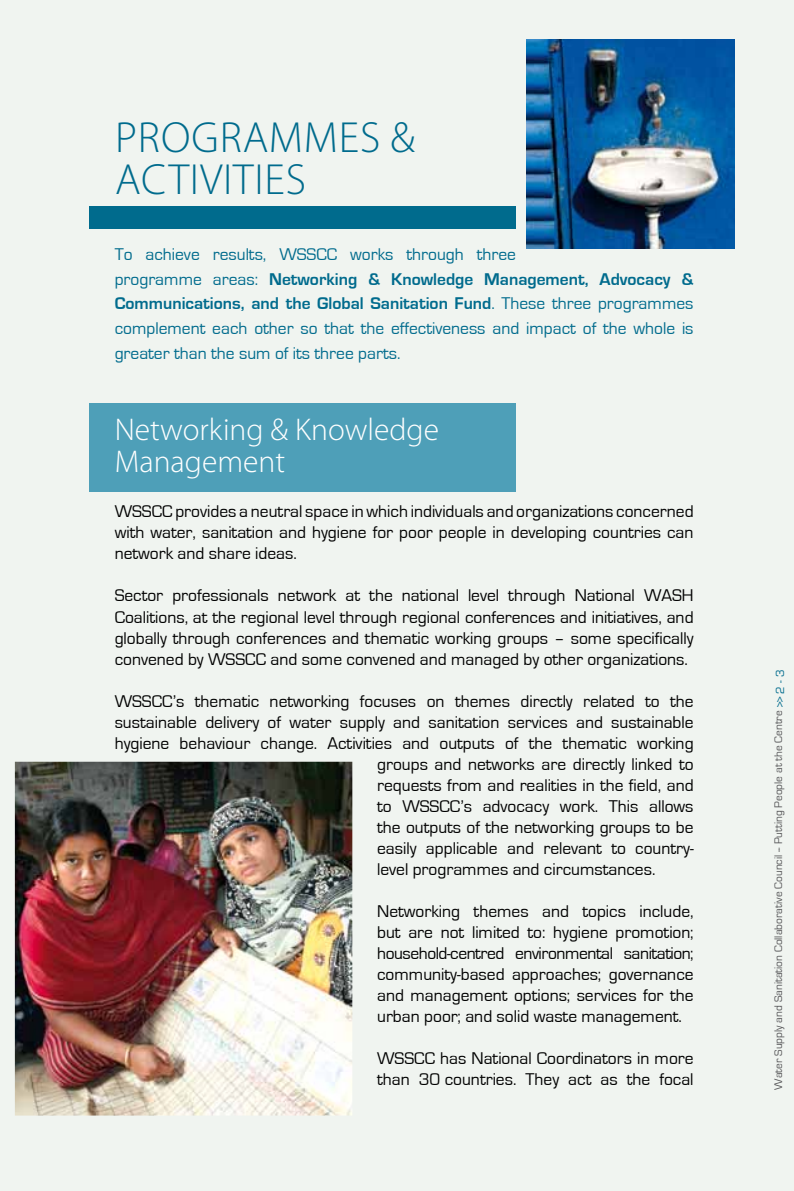
<style>
.page{position:relative;width:794px;height:1191px;background:#f0f4f0}
.page>*{position:absolute;margin:0;border:0;box-sizing:border-box;transform-origin:0 0}
.t1{font:300 43.75px/42px "Myriad Pro";letter-spacing:.02em;color:#006b8d}
.t2{font:300 31.5px/31.5px "Myriad Pro";color:#fff}
.t3{font:17.5px/21px "Eurostile";color:#000;text-align:justify}
.t4{font:17.5px/24.5px "Eurostile";color:#006b8d}
.t5{font:11.38px "Eurostile";color:#58585a}
.s1{font-weight:700}
.s2{font-size:12.25px;color:#006b8d}
</style>
<div class="page">
<img style="left:15px;top:761px;width:337px;height:354px">
<div style="left:89px;top:206px;width:427px;height:23px;background:#006b8d"></div>
<img style="left:526px;top:40px;width:208px;height:208px">
<div style="left:89px;top:403px;width:427px;height:88px;background:#4e9fb8"></div>
<h1 class="t1" style="left:115px;top:116px;width:301px">Programm es &amp;<br>Activities</h1>
<p class="t4" style="left:115px;top:243px;width:580px">To achieve results, WSSCC works through three<br>programme areas: <span class="s1">Networking &amp; Knowledge Management, Advocacy &amp; Communications, and the Global Sanitation Fund</span>. These three programmes complement each other so that the effectiveness and impact of the whole is greater than the sum of its three parts.</p>
<h2 class="t2" style="left:115px;top:414px;width:326px">Networking &amp; Knowledge<br>Management</h2>
<p class="t3" style="left:115px;top:501px;width:580px">WSSCC provides a neutral space in which individuals and organizations concerned with water, sanitation and hygiene for poor people in developing countries can network and share ideas.</p>
<p class="t3" style="left:115px;top:585px;width:580px">Sector professionals network at the national level through National WASH Coalitions, at the regional level through regional conferences and initiatives, and globally through conferences and thematic working groups – some specifically convened by WSSCC and some convened and managed by other organizations.</p>
<p class="t3" style="left:115px;top:690px;width:580px">WSSCC’s thematic networking focuses on themes directly related to the</p>
<p class="t3" style="left:115px;top:711px;width:580px">sustainable delivery of water supply and sanitation services and sustainable</p>
<p class="t3" style="left:115px;top:732px;width:580px">hygiene behaviour change. Activities and outputs of the thematic working</p>
<p class="t3" style="left:377px;top:753px;width:318px">groups and networks are directly linked to</p>
<p class="t3" style="left:377px;top:774px;width:318px">requests from and realities in the field, and</p>
<p class="t3" style="left:377px;top:795px;width:318px">to WSSCC’s advocacy work. This allows</p>
<p class="t3" style="left:377px;top:816px;width:318px">the outputs of the networking groups to be</p>
<p class="t3" style="left:377px;top:837px;width:318px">easily applicable and relevant to country-</p>
<p class="t3" style="left:377px;top:858px;width:280px">level programmes and circumstances.</p>
<p class="t3" style="left:377px;top:900px;width:318px">Networking themes and topics include, but are not limited to: hygiene promotion; household-centred environmental sanitation; community-based approaches; governance and management options; services for the urban poor; and solid waste management.</p>
<p class="t3" style="left:377px;top:1047px;width:318px">WSSCC has National Coordinators in more than 30 countries. They act as the focal</p>
<p class="t5" style="left:772px;top:1089px;width:421px;rotate:-90deg">Water Supply and Sanitation Collaborative Council -- Putting People at the Centre <span class="s2">&gt;&gt; 2 - 3</span></p>
</div>
